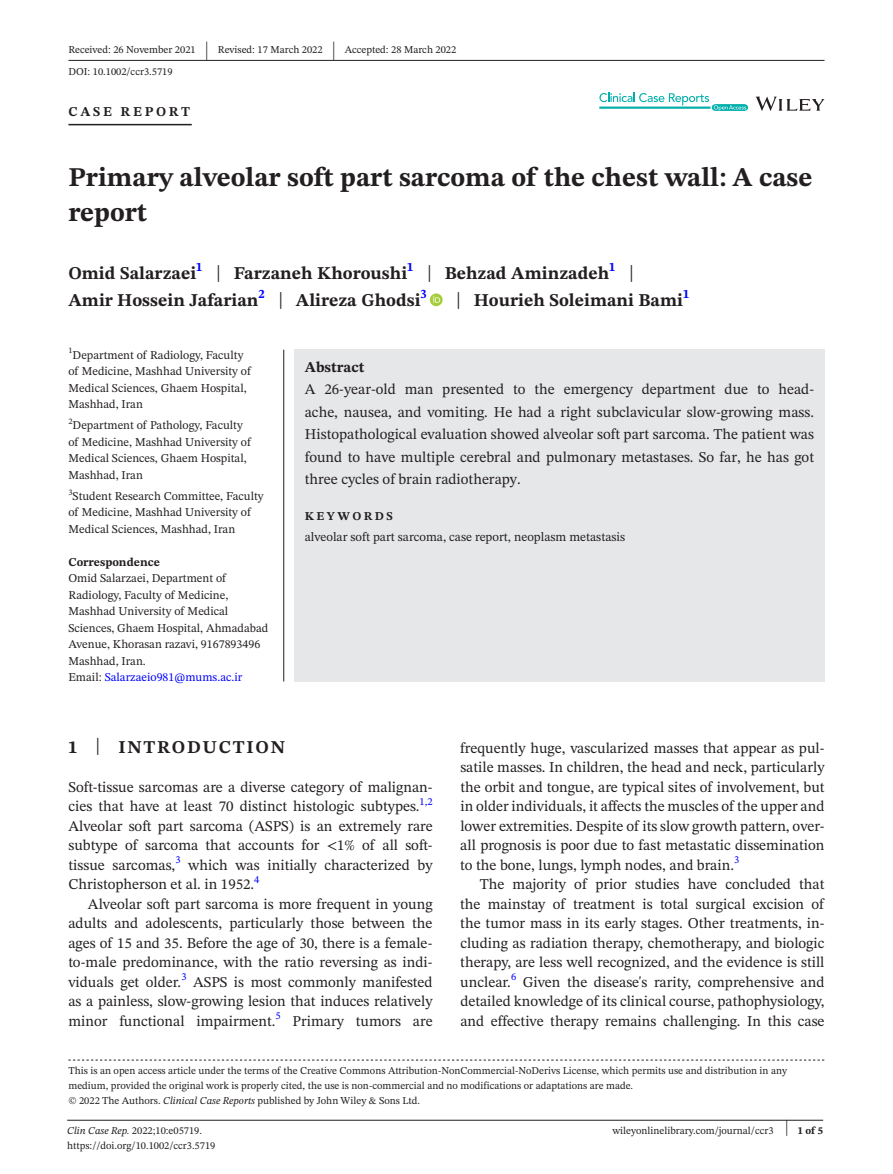
<style>
.page{position:relative;width:893px;height:1174px;background:#fff}
.page>*{position:absolute;margin:0;border:0;box-sizing:border-box;transform-origin:0 0}
.t1{font:700 27px/34.5px "STIX Two Text";color:#231f20}
.t2{font:25.65px "STIX Two Text";color:#231f20;scale:.49 1}
.t3{font:700 18px/27px "STIX Two Text";color:#231f20}
.t4{font:700 18px "STIX Two Text";letter-spacing:.1em;color:#231f20}
.t5{font:15px/19.5px "STIX Two Text";color:#231f20;text-align:justify}
.t6{font:700 15px "STIX Two Text";color:#231f20}
.t7{font:700 13.5px "STIX Two Text";letter-spacing:.2em;color:#231f20}
.t8{font:12.75px "STIX Two Text";color:#231f20}
.t9{font:12px/16.5px "STIX Two Text";color:#231f20}
.t10{font:700 12px "STIX Two Text";color:#231f20}
.t11{font:700 12px "STIX Two Text";letter-spacing:.2em;color:#231f20}
.t12{font:10.5px/15px "STIX Two Text";color:#231f20}
.t13{font:10.5px "STIX Two Text";color:#00f}
.t14{font:700 10.5px "STIX Two Text";color:#231f20}
.s1{font-weight:400;font-size:23.4px}
.s2{color:#00f}
.s3{font-weight:400;font-size:23.7px}
.s4{font-style:italic}
.s5{font-weight:400;font-size:22.2px}
</style>
<div class="page">
<hr style="left:67px;top:1119px;width:756px;height:1px;background:#231f20">
<svg style="left:756px;top:97px;width:68px;height:14px"></svg>
<svg style="left:599px;top:93px;width:149px;height:18px"></svg>
<hr style="left:68px;top:60px;width:756px;height:1px;background:#231f20">
<hr style="left:68px;top:124px;width:124px;height:1px;background:#231f20">
<svg style="left:430px;top:293px;width:13px;height:13px"></svg>
<svg style="left:433px;top:296px;width:7px;height:7px"></svg>
<svg style="left:68px;top:1059px;width:756px;height:1px"></svg>
<hr style="left:283px;top:350px;width:1px;height:331px;background:#231f20">
<div style="left:294px;top:350px;width:530px;height:202px;background:#e6e7e9"></div>
<div style="left:294px;top:551px;width:530px;height:130px;background:#e6e7e9"></div>
<p class="t12" style="left:68px;top:42px;width:129px">Received: 26 November 2021</p>
<h2 class="t2" style="left:205px;top:32px;width:8px">|</h2>
<p class="t12" style="left:218px;top:42px;width:106px">Revised: 17 March 2022</p>
<h2 class="t2" style="left:332px;top:32px;width:8px">|</h2>
<p class="t12" style="left:345px;top:42px;width:113px">Accepted: 28 March 2022</p>
<p class="t12" style="left:68px;top:64px;width:106px">DOI: 10.1002/ccr3.5719</p>
<p class="t7" style="left:68px;top:101px;width:123px">CASE REPORT</p>
<h1 class="t1" style="left:68px;top:161px;width:745px">Primary alveolar soft part sarcoma of the chest wall: A case report</h1>
<p class="t3" style="left:68px;top:260px;width:567px">Omid Salarzaei<sup>1</sup> <span class="s1">|</span> Farzaneh Khoroushi<sup>1</sup> <span class="s1">|</span> Behzad Aminzadeh<sup>1</sup> <span class="s1">|<br></span>Amir Hossein Jafarian<sup>2</sup> <span class="s1">|</span> Alireza Ghodsi<sup>3</sup></p>
<p class="t3" style="left:456px;top:287px;width:234px"><span class="s1">|</span> Hourieh Soleimani Bami<sup>1</sup></p>
<p class="t9" style="left:68px;top:346px;width:184px"><sup>1</sup>Department of Radiology, Faculty of Medicine, Mashhad University of<br>Medical Sciences, Ghaem Hospital,<br>Mashhad, Iran</p>
<p class="t9" style="left:68px;top:417px;width:184px"><sup>2</sup>Department of Pathology, Faculty of Medicine, Mashhad University of<br>Medical Sciences, Ghaem Hospital,<br>Mashhad, Iran</p>
<p class="t9" style="left:68px;top:487px;width:197px"><sup>3</sup>Student Research Committee, Faculty of Medicine, Mashhad University of<br>Medical Sciences, Mashhad, Iran</p>
<p class="t10" style="left:68px;top:553px;width:93px">Correspondence</p>
<p class="t9" style="left:68px;top:570px;width:201px">Omid Salarzaei, Department of<br>Radiology, Faculty of Medicine,<br>Mashhad University of Medical<br>Sciences, Ghaem Hospital, Ahmadabad<br>Avenue, Khorasan razavi, 9167893496<br>Mashhad, Iran.<br>Email: <span class="s2">Salarzaeio981@mums.ac.ir</span></p>
<p class="t6" style="left:305px;top:356px;width:61px">Abstract</p>
<p class="t5" style="left:305px;top:378px;width:511px;line-height:22.5px">A 26-year-old man presented to the emergency department due to head&shy;ache, nausea, and vomiting. He had a right subclavicular slow-growing mass.<br>Histopathological evaluation showed alveolar soft part sarcoma. The patient was found to have multiple cerebral and pulmonary metastases. So far, he has got three cycles of brain radiotherapy.</p>
<p class="t11" style="left:305px;top:507px;width:90px">KEYWORDS</p>
<p class="t8" style="left:305px;top:528px;width:322px">alveolar soft part sarcoma, case report, neoplasm metastasis</p>
<p class="t4" style="left:68px;top:734px;width:218px">1 <span class="s3">|</span> INTRODUCTION</p>
<p class="t5" style="left:68px;top:777px;width:366px">Soft-tissue sarcomas are a diverse category of malignan&shy;cies that have at least 70 distinct histologic subtypes.</p>
<p class="t13" style="left:420px;top:793px;width:15px">1,2</p>
<p class="t5" style="left:68px;top:816px;width:366px">Alveolar soft part sarcoma (ASPS) is an extremely rare subtype of sarcoma that accounts for &lt;1% of all soft&shy;tissue sarcomas,</p>
<p class="t13" style="left:175px;top:852px;width:7px">3</p>
<p class="t5" style="left:68px;top:855px;width:366px;text-indent:120px">which was initially characterized by<br>Christopherson et al. in 1952.</p>
<p class="t13" style="left:254px;top:871px;width:7px">4</p>
<p class="t5" style="left:68px;top:894px;width:366px;text-indent:20px">Alveolar soft part sarcoma is more frequent in young adults and adolescents, particularly those between the ages of 15 and 35. Before the age of 30, there is a female&shy;to-male predominance, with the ratio reversing as indi&shy;viduals get older.</p>
<p class="t13" style="left:181px;top:969px;width:7px">3</p>
<p class="t5" style="left:68px;top:972px;width:366px;text-indent:125px">ASPS is most commonly manifested as a painless, slow-growing lesion that induces relatively minor functional impairment.</p>
<p class="t13" style="left:276px;top:1008px;width:7px">5</p>
<p class="t5" style="left:293px;top:1011px;width:142px">Primary tumors are</p>
<p class="t5" style="left:460px;top:738px;width:366px">frequently huge, vascularized masses that appear as pul&shy;satile masses. In children, the head and neck, particularly the orbit and tongue, are typical sites of involvement, but in older individuals, it affects the muscles of the upper and lower extremities. Despite of its slow growth pattern, over&shy;all prognosis is poor due to fast metastatic dissemination to the bone, lungs, lymph nodes, and brain.</p>
<p class="t13" style="left:734px;top:852px;width:7px">3</p>
<p class="t5" style="left:460px;top:874px;width:366px;text-indent:20px">The majority of prior studies have concluded that the mainstay of treatment is total surgical excision of the tumor mass in its early stages. Other treatments, in&shy;cluding as radiation therapy, chemotherapy, and biologic therapy, are less well recognized, and the evidence is still unclear.</p>
<p class="t13" style="left:511px;top:969px;width:7px">6</p>
<p class="t5" style="left:460px;top:972px;width:366px;text-indent:62px">Given the disease's rarity, comprehensive and detailed knowledge of its clinical course, pathophysiology, and effective therapy remains challenging. In this case</p>
<p class="t12" style="left:68px;top:1063px;width:720px">This is an open access article under the terms of the Creative Commons Attribution-NonCommercial-NoDerivs License, which permits use and distribution in any medium, provided the original work is properly cited, the use is non-commercial and no modifications or adaptations are made.<br>© 2022 The Authors. <span class="s4">Clinical Case Reports</span> published by John Wiley &amp; Sons Ltd.</p>
<p class="t12" style="left:67px;top:1123px;width:136px"><span class="s4">Clin Case Rep.</span> 2022;10:e05719.</p>
<p class="t14" style="left:785px;top:1123px;width:39px"><span class="s5">|</span> 1 of 5</p>
<p class="t12" style="left:67px;top:1138px;width:150px">https://doi.org/10.1002/ccr3.5719</p>
<p class="t12" style="left:612px;top:1123px;width:163px">wileyonlinelibrary.com/journal/ccr3</p>
</div>
